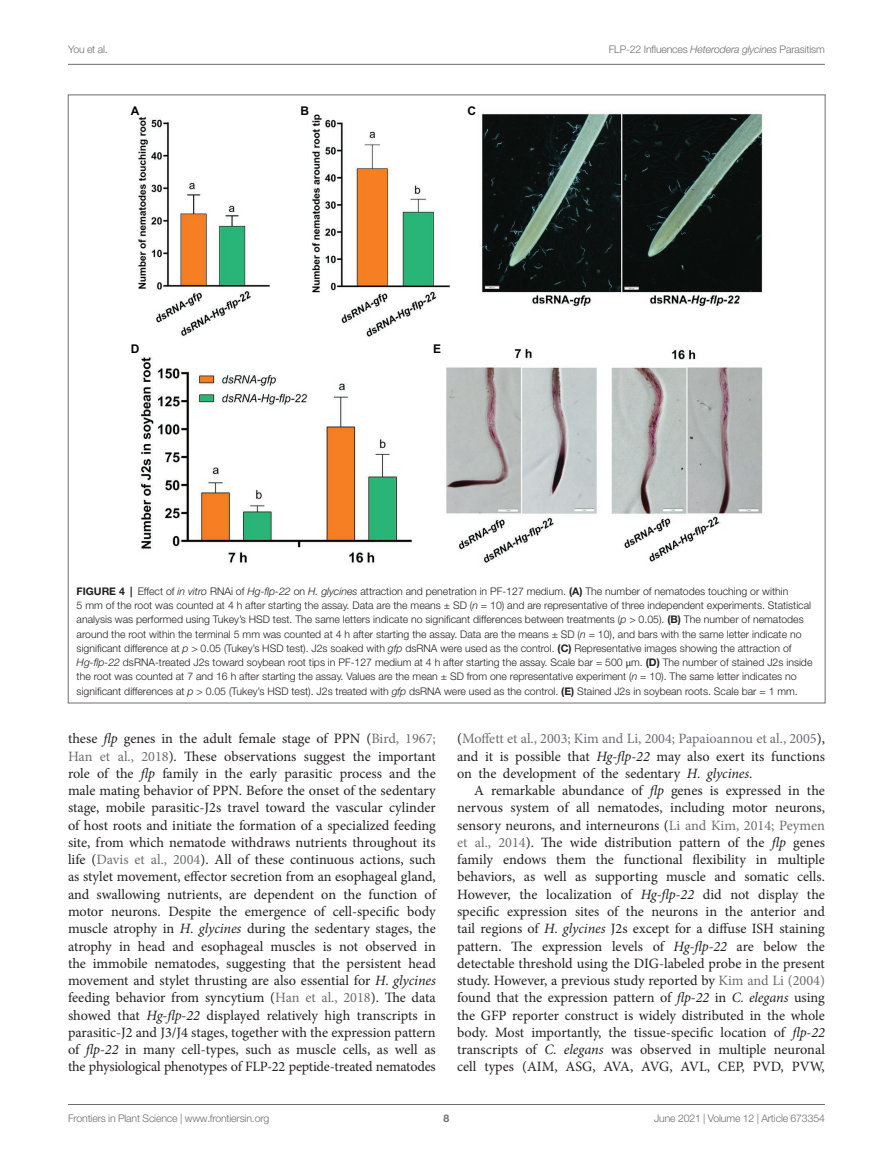
<style>
.page{position:relative;width:893px;height:1170px;background:#fff}
.page>*{position:absolute;margin:0;border:0;box-sizing:border-box;transform-origin:0 0}
.TEXT{font:14.25px/17.2px "Minion Pro";letter-spacing:-.01em;color:#231f20;text-align:justify}
.t1{font:700 12px "Arial";color:#040503}
.FIG_LEG{font:300 10.5px/14.2px "Helvetica Neue LT Std";color:#231f20}
.t2{font:300 10.5px "Helvetica Neue LT Std";letter-spacing:-.015em;color:#6c6d70}
.t3{font:700 10.5px "Helvetica Neue LT Std";color:#6c6d70}
.s1{font-style:italic}
.s2{font-weight:700}
.s3{font-family:"STIX General";font-weight:400}
.s4{color:#6c6d70}
</style>
<div class="page">
<hr style="left:68px;top:64px;width:757px;height:1px;background:#6c6d70">
<hr style="left:68px;top:1104px;width:757px;height:1px;background:#6c6d70">
<img style="left:138px;top:113px;width:625px;height:451px">
<p class="t2" style="left:68px;top:42px;width:41px">You et al.</p>
<p class="t2" style="left:609px;top:42px;width:218px">FLP-22 Influences <span class="s1">Heterodera glycines</span> Parasitism</p>
<p class="t1" style="left:131px;top:102px;width:10px">A</p>
<p class="t1" style="left:300px;top:102px;width:10px">B</p>
<p class="t1" style="left:467px;top:102px;width:10px">C</p>
<p class="t1" style="left:131px;top:340px;width:10px">D</p>
<p class="t1" style="left:433px;top:340px;width:10px">E</p>
<p class="FIG_LEG" style="left:77px;top:583px;width:737px"><span class="s2">FIGURE 4 |</span> Effect of <span class="s1">in vitro</span> RNAi of <span class="s1">Hg-flp-22</span> on <span class="s1">H. glycines</span> attraction and penetration in PF-127 medium. <span class="s2">(A)</span> The number of nematodes touching or within<br>5 mm of the root was counted at 4 h after starting the assay. Data are the means ± SD (<span class="s1">n</span> = 10) and are representative of three independent experiments. Statistical analysis was performed using Tukey’s HSD test. The same letters indicate no significant differences between treatments (<span class="s1">p</span> &gt; 0.05). <span class="s2">(B)</span> The number of nematodes around the root within the terminal 5 mm was counted at 4 h after starting the assay. Data are the means ± SD (<span class="s1">n</span> = 10), and bars with the same letter indicate no significant difference at <span class="s1">p</span> &gt; 0.05 (Tukey’s HSD test). J2s soaked with <span class="s1">gfp</span> dsRNA were used as the control. <span class="s2">(C)</span> Representative images showing the attraction of <span class="s1">Hg-flp-22</span> dsRNA-treated J2s toward soybean root tips in PF-127 medium at 4 h after starting the assay. Scale bar = 500 <span class="s3">μ</span>m. <span class="s2">(D)</span> The number of stained J2s inside the root was counted at 7 and 16 h after starting the assay. Values are the mean ± SD from one representative experiment (<span class="s1">n</span> = 10). The same letter indicates no significant differences at <span class="s1">p</span> &gt; 0.05 (Tukey’s HSD test). J2s treated with <span class="s1">gfp</span> dsRNA were used as the control. <span class="s2">(E)</span> Stained J2s in soybean roots. Scale bar = 1 mm.</p>
<p class="TEXT" style="left:68px;top:730px;width:369px">these <span class="s1">flp</span> genes in the adult female stage of PPN (<span class="s4">Bird, 1967; Han et al., 2018</span>). These observations suggest the important role of the <span class="s1">flp</span> family in the early parasitic process and the male mating behavior of PPN. Before the onset of the sedentary stage, mobile parasitic-J2s travel toward the vascular cylinder of host roots and initiate the formation of a specialized feeding site, from which nematode withdraws nutrients throughout its life (<span class="s4">Davis et al., 2004</span>). All of these continuous actions, such as stylet movement, effector secretion from an esophageal gland, and swallowing nutrients, are dependent on the function of motor neurons. Despite the emergence of cell-specific body muscle atrophy in <span class="s1">H. glycines</span> during the sedentary stages, the atrophy in head and esophageal muscles is not observed in the immobile nematodes, suggesting that the persistent head movement and stylet thrusting are also essential for <span class="s1">H. glycines </span>feeding behavior from syncytium (<span class="s4">Han et al., 2018</span>). The data showed that <span class="s1">Hg-flp-22</span> displayed relatively high transcripts in parasitic-J2 and J3/J4 stages, together with the expression pattern of <span class="s1">flp-22</span> in many cell-types, such as muscle cells, as well as the physiological phenotypes of FLP-22 peptide-treated nematodes</p>
<p class="TEXT" style="left:457px;top:730px;width:369px">(<span class="s4">Moffett et al., 2003; Kim and Li, 2004; Papaioannou et al., 2005</span>), and it is possible that <span class="s1">Hg-flp-22</span> may also exert its functions on the development of the sedentary <span class="s1">H. glycines</span>.</p>
<p class="TEXT" style="left:457px;top:782px;width:369px;text-indent:17px">A remarkable abundance of <span class="s1">flp</span> genes is expressed in the nervous system of all nematodes, including motor neurons, sensory neurons, and interneurons (<span class="s4">Li and Kim, 2014; Peymen et al., 2014</span>). The wide distribution pattern of the <span class="s1">flp</span> genes family endows them the functional flexibility in multiple behaviors, as well as supporting muscle and somatic cells.<br>However, the localization of <span class="s1">Hg-flp-22</span> did not display the specific expression sites of the neurons in the anterior and tail regions of <span class="s1">H. glycines</span> J2s except for a diffuse ISH staining pattern. The expression levels of <span class="s1">Hg-flp-22</span> are below the detectable threshold using the DIG-labeled probe in the present study. However, a previous study reported by <span class="s4">Kim and Li (2004) </span>found that the expression pattern of <span class="s1">flp-22</span> in <span class="s1">C. elegans</span> using the GFP reporter construct is widely distributed in the whole body. Most importantly, the tissue-specific location of <span class="s1">flp-22 </span>transcripts of <span class="s1">C. elegans</span> was observed in multiple neuronal cell types (AIM, ASG, AVA, AVG, AVL, CEP, PVD, PVW,</p>
<p class="t2" style="left:68px;top:1111px;width:203px">Frontiers in Plant Science | www.frontiersin.org</p>
<p class="t3" style="left:444px;top:1111px;width:7px">8</p>
<p class="t2" style="left:654px;top:1111px;width:172px">June 2021 | Volume 12 | Article 673354</p>
</div>
